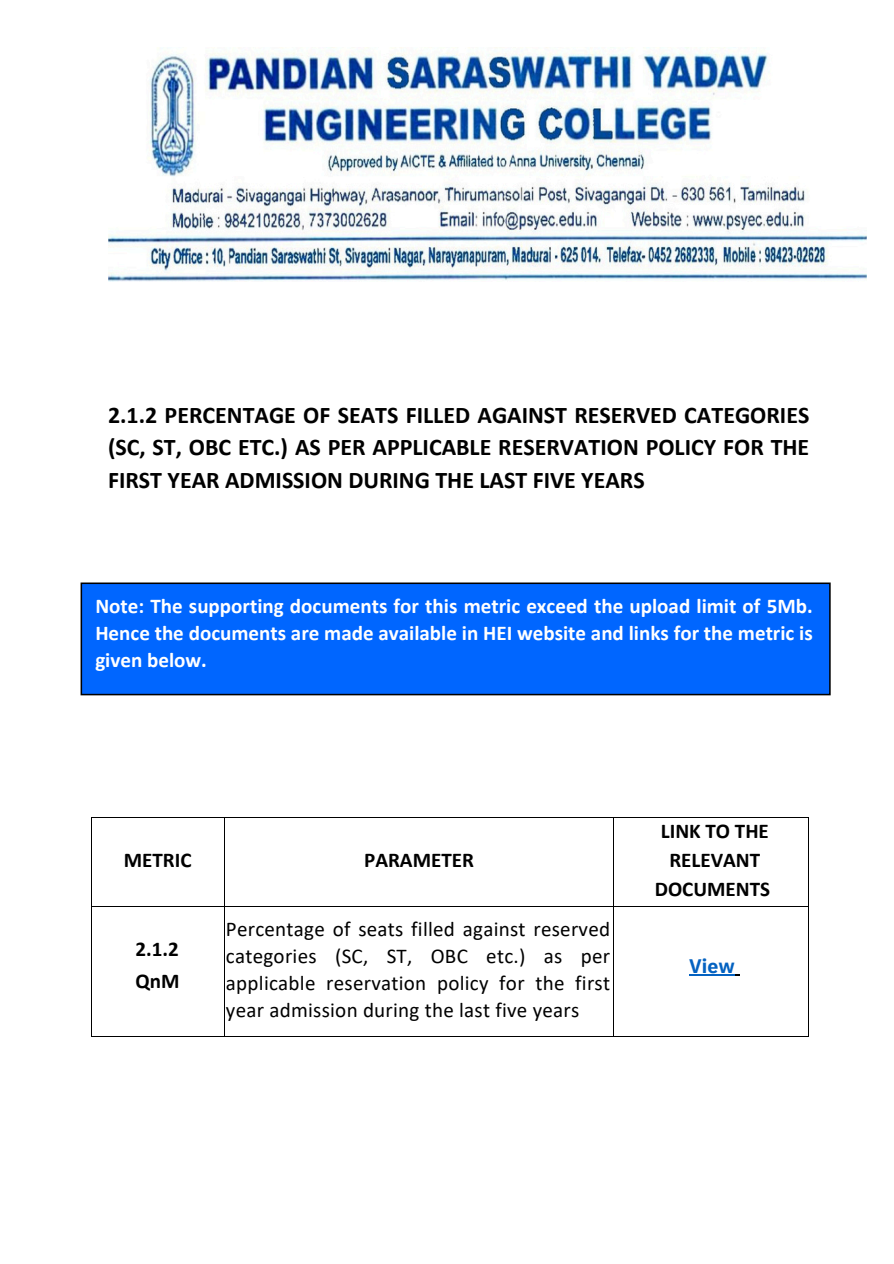
<style>
.page{position:relative;width:894px;height:1264px;background:#fff}
.page>*{position:absolute;margin:0;border:0;box-sizing:border-box;transform-origin:0 0}
.t1{font:700 24px/32.7px "Calibri";color:#000;text-align:justify}
.t2{font:700 21px/27px "Calibri";color:#fff;text-align:justify}
.t3{font:21px/27px "Calibri";letter-spacing:.01em;color:#000;text-align:justify}
.t4{font:700 21px/29.2px "Calibri";color:#000}
.t5{font:700 19.5px "IBM Plex Sans";color:#0462c1}
</style>
<div class="page">
<img style="left:108px;top:47px;width:758px;height:234px">
<div style="left:81px;top:583px;width:748px;height:111px;background:#06f"></div>
<div style="left:80px;top:582px;width:750px;height:113px;border:2px solid #000"></div>
<hr style="left:91px;top:817px;width:133px;height:1px;background:#000">
<hr style="left:224px;top:817px;width:389px;height:1px;background:#000">
<hr style="left:613px;top:817px;width:194px;height:1px;background:#000">
<hr style="left:91px;top:818px;width:1px;height:88px;background:#000">
<hr style="left:224px;top:818px;width:1px;height:88px;background:#000">
<hr style="left:613px;top:818px;width:1px;height:88px;background:#000">
<hr style="left:807px;top:818px;width:1px;height:88px;background:#000">
<hr style="left:91px;top:906px;width:133px;height:1px;background:#000">
<hr style="left:224px;top:906px;width:389px;height:1px;background:#000">
<hr style="left:613px;top:906px;width:194px;height:1px;background:#000">
<hr style="left:91px;top:907px;width:1px;height:128px;background:#000">
<hr style="left:91px;top:1035px;width:133px;height:1px;background:#000">
<hr style="left:224px;top:907px;width:1px;height:128px;background:#000">
<hr style="left:224px;top:1035px;width:389px;height:1px;background:#000">
<hr style="left:613px;top:907px;width:1px;height:128px;background:#000">
<hr style="left:613px;top:1035px;width:194px;height:1px;background:#000">
<hr style="left:807px;top:907px;width:1px;height:128px;background:#000">
<hr style="left:689px;top:974px;width:45px;height:1px;background:#0462c1">
<h1 class="t1" style="left:108px;top:400px;width:702px">2.1.2 PERCENTAGE OF SEATS FILLED AGAINST RESERVED CATEGORIES (SC, ST, OBC ETC.) AS PER APPLICABLE RESERVATION POLICY FOR THE FIRST YEAR ADMISSION DURING THE LAST FIVE YEARS</h1>
<h2 class="t2" style="left:95px;top:594px;width:718px">Note: The supporting documents for this metric exceed the upload limit of 5Mb.<br>Hence the documents are made available in HEI website and links for the metric is given below.</h2>
<p class="t4" style="left:124px;top:847px;width:69px">METRIC</p>
<h3 class="t4" style="left:135px;top:935px;width:46px;line-height:31.5px">2.1.2<br>QnM</h3>
<p class="t4" style="left:364px;top:847px;width:111px">PARAMETER</p>
<h2 class="t3" style="left:226px;top:917px;width:385px">Percentage of seats filled against reserved categories (SC, ST, OBC etc.) as per applicable reservation policy for the first year admission during the last five years</h2>
<h3 class="t4" style="left:654px;top:818px;width:117px;text-align:center">LINK TO THE<br>RELEVANT<br>DOCUMENTS</h3>
<p class="t5" style="left:689px;top:953px;width:47px">View</p>
</div>
